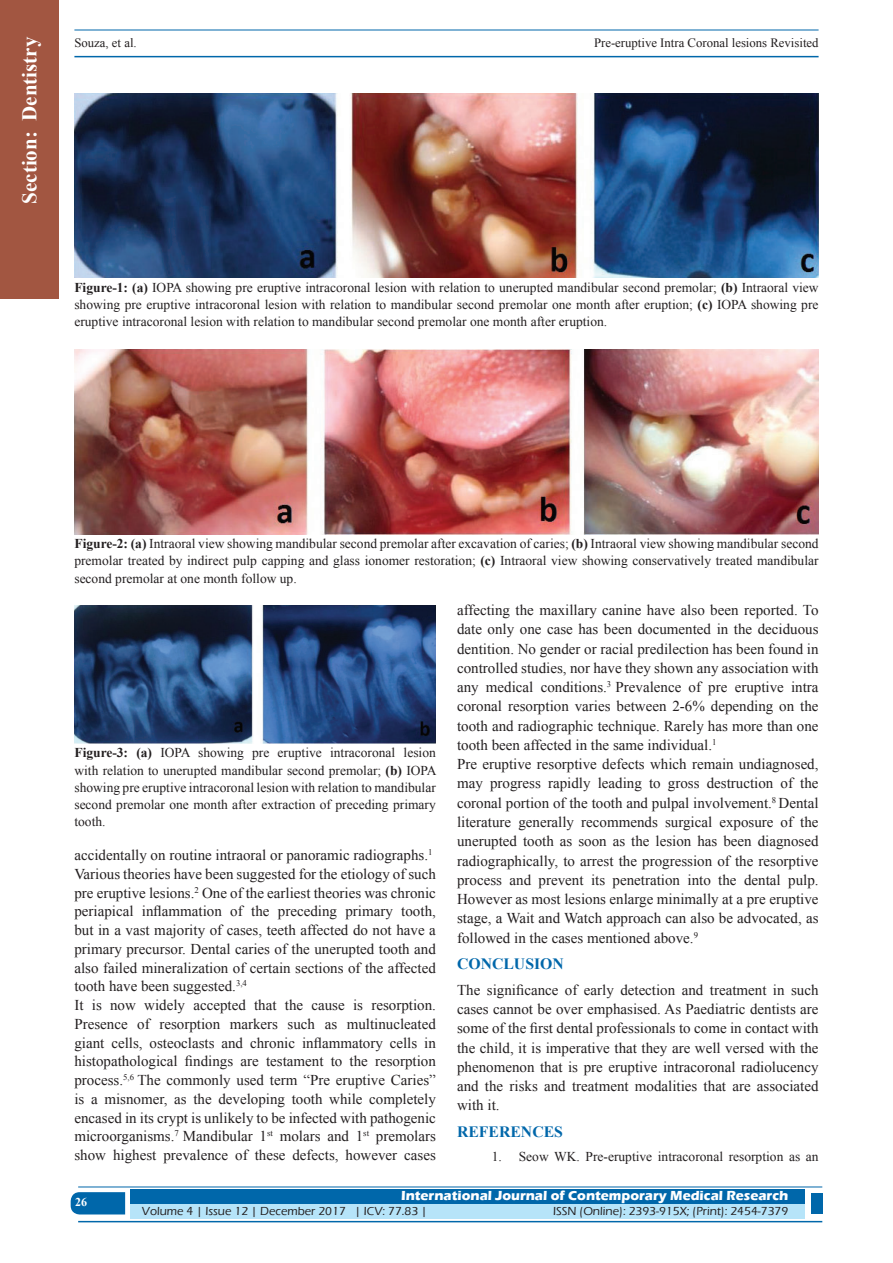
<style>
.page{position:relative;width:893px;height:1263px;background:#fff}
.page>*{position:absolute;margin:0;border:0;box-sizing:border-box;transform-origin:0 0}
.t1{font:700 21px "Times New Roman";color:#fff}
.t2{font:700 15.75px "Times New Roman";color:#0067aa}
.TX_New{font:15px/19.2px "Times New Roman";color:#231f20;text-align:justify}
.Legend{font:13.5px/17.2px "Times New Roman";color:#231f20;text-align:justify}
.t3{font:700 13.5px "Eras ITC";color:#fff}
.t4{font:12.75px "Times New Roman";color:#231f20}
.t5{font:500 12px "Eras ITC";color:#231f20}
.t6{font:700 12px "Times New Roman";color:#fff}
.s1{font-weight:700}
</style>
<div class="page">
<hr style="left:74px;top:30px;width:745px;height:1px;background:#0067aa">
<hr style="left:74px;top:56px;width:745px;height:1px;background:#0067aa">
<svg style="left:71px;top:1192px;width:54px;height:22px"></svg>
<div style="left:130px;top:1189px;width:674px;height:15px;background:#0067aa"></div>
<div style="left:130px;top:1204px;width:674px;height:15px;background:#b6e4f9"></div>
<hr style="left:78px;top:1186px;width:744px;height:1px;background:#0067aa">
<hr style="left:78px;top:1221px;width:744px;height:1px;background:#0067aa">
<div style="left:811px;top:1193px;width:11px;height:21px;background:#0067aa"></div>
<div style="left:0;top:0;width:59px;height:298px;background:#a25641"></div>
<img style="left:74px;top:94px;width:745px;height:184px">
<img style="left:74px;top:349px;width:745px;height:185px">
<img style="left:74px;top:606px;width:362px;height:138px">
<h1 class="t1" style="left:15px;top:204px;width:168px;rotate:-90deg">Section: Dentistry</h1>
<p class="t4" style="left:74px;top:35px;width:64px">Souza, et al.</p>
<p class="t4" style="left:594px;top:35px;width:226px">Pre-eruptive Intra Coronal lesions Revisited</p>
<p class="Legend" style="left:74px;top:278px;width:746px"><span class="s1">Figure-1: (a)</span> IOPA showing pre eruptive intracoronal lesion with relation to unerupted mandibular second premolar; <span class="s1">(b)</span> Intraoral view showing pre eruptive intracoronal lesion with relation to mandibular second premolar one month after eruption; <span class="s1">(c)</span> IOPA showing pre eruptive intracoronal lesion with relation to mandibular second premolar one month after eruption.</p>
<p class="Legend" style="left:74px;top:535px;width:746px"><span class="s1">Figure-2: (a)</span> Intraoral view showing mandibular second premolar after excavation of caries; <span class="s1">(b)</span> Intraoral view showing mandibular second premolar treated by indirect pulp capping and glass ionomer restoration; <span class="s1">(c)</span> Intraoral view showing conservatively treated mandibular second premolar at one month follow up.</p>
<p class="Legend" style="left:74px;top:744px;width:364px"><span class="s1">Figure-3: (a)</span> IOPA showing pre eruptive intracoronal lesion with relation to unerupted mandibular second premolar; <span class="s1">(b)</span> IOPA showing pre eruptive intracoronal lesion with relation to mandibular second premolar one month after extraction of preceding primary tooth.</p>
<p class="TX_New" style="left:74px;top:845px;width:359px">accidentally on routine intraoral or panoramic radiographs.<sup>1</sup></p>
<p class="TX_New" style="left:74px;top:864px;width:363px;line-height:18.8px">Various theories have been suggested for the etiology of such pre eruptive lesions.<sup>2</sup> One of the earliest theories was chronic periapical inflammation of the preceding primary tooth, but in a vast majority of cases, teeth affected do not have a primary precursor. Dental caries of the unerupted tooth and also failed mineralization of certain sections of the affected tooth have been suggested.<sup>3,4</sup></p>
<p class="TX_New" style="left:74px;top:995px;width:363px;line-height:18.8px">It is now widely accepted that the cause is resorption.<br>Presence of resorption markers such as multinucleated giant cells, osteoclasts and chronic inflammatory cells in histopathological findings are testament to the resorption process.<sup>5,6</sup> The commonly used term “Pre eruptive Caries” is a misnomer, as the developing tooth while completely encased in its crypt is unlikely to be infected with pathogenic microorganisms.<sup>7</sup> Mandibular 1<sup>st</sup> molars and 1<sup>st</sup> premolars show highest prevalence of these defects, however cases</p>
<p class="TX_New" style="left:457px;top:600px;width:363px">affecting the maxillary canine have also been reported. To date only one case has been documented in the deciduous dentition. No gender or racial predilection has been found in controlled studies, nor have they shown any association with any medical conditions.<sup>3</sup> Prevalence of pre eruptive intra coronal resorption varies between 2-6% depending on the tooth and radiographic technique. Rarely has more than one tooth been affected in the same individual.<sup>1</sup></p>
<p class="TX_New" style="left:457px;top:754px;width:363px">Pre eruptive resorptive defects which remain undiagnosed, may progress rapidly leading to gross destruction of the coronal portion of the tooth and pulpal involvement.<sup>8</sup> Dental literature generally recommends surgical exposure of the unerupted tooth as soon as the lesion has been diagnosed radiographically, to arrest the progression of the resorptive process and prevent its penetration into the dental pulp.<br>However as most lesions enlarge minimally at a pre eruptive stage, a Wait and Watch approach can also be advocated, as followed in the cases mentioned above.<sup>9</sup></p>
<h1 class="t2" style="left:457px;top:953px;width:108px">CONCLUSION</h1>
<p class="TX_New" style="left:457px;top:980px;width:363px">The significance of early detection and treatment in such cases cannot be over emphasised. As Paediatric dentists are some of the first dental professionals to come in contact with the child, it is imperative that they are well versed with the phenomenon that is pre eruptive intracoronal radiolucency and the risks and treatment modalities that are associated with it.</p>
<h1 class="t2" style="left:457px;top:1120px;width:107px">REFERENCES</h1>
<p class="Legend" style="left:492px;top:1147px;width:328px">1. Seow WK. Pre-eruptive intracoronal resorption as an</p>
<h4 class="t6" style="left:75px;top:1194px;width:13px">26</h4>
<p class="t3" style="left:401px;top:1188px;width:389px">International Journal of Contemporary Medical Research</p>
<p class="t5" style="left:142px;top:1204px;width:287px">Volume 4 | Issue 12 | December 2017 | ICV: 77.83 |</p>
<p class="t5" style="left:553px;top:1204px;width:237px">ISSN (Online): 2393-915X; (Print): 2454-7379</p>
</div>
